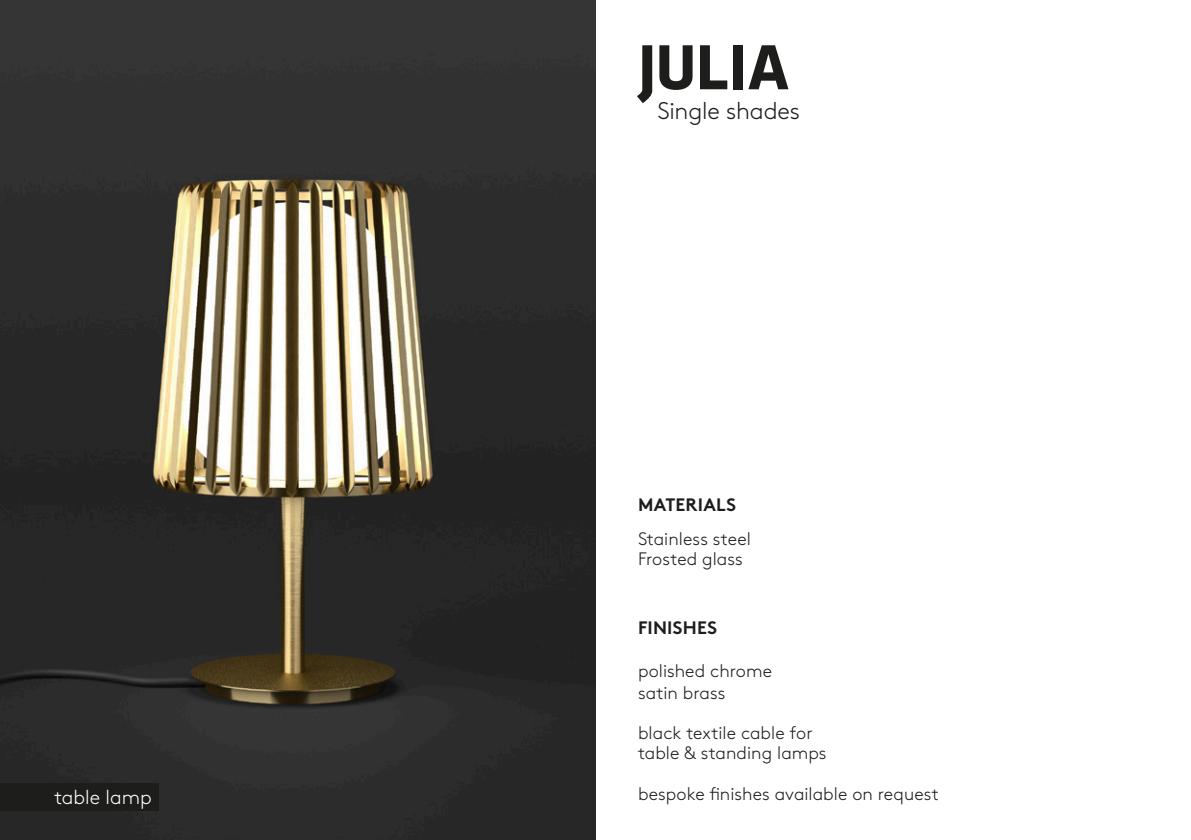
<style>
.page{position:relative;width:1191px;height:840px;background:#fff}
.page>*{position:absolute;margin:0;border:0;box-sizing:border-box;transform-origin:0 0}
.t1{font:700 66px "Klavika";letter-spacing:-.005em;color:#1d1d1b}
.t2{font:300 24px "Brown Pro";letter-spacing:-.005em;color:#1d1d1b}
.t3{font:300 20px "Brown Pro";color:#fff}
.t4{font:300 18px "Brown Pro";letter-spacing:.005em;color:#1d1d1b}
.t5{font:700 18px "Brown Pro";letter-spacing:.015em;color:#1d1d1b}
</style>
<div class="page">
<img style="left:0;top:0;width:595px;height:839px">
<div style="left:0;top:783px;width:159px;height:27px;background:#1d1d1b"></div>
<p class="t3" style="left:54px;top:782px;width:99px">table lamp</p>
<p class="t1" style="left:638px;top:31px;width:153px">JULIA</p>
<p class="t2" style="left:657px;top:93px;width:144px">Single shades</p>
<p class="t5" style="left:638px;top:490px;width:99px">MATERIALS</p>
<p class="t4" style="left:638px;top:525px;width:114px">Stainless steel</p>
<p class="t4" style="left:638px;top:545px;width:106px">Frosted glass</p>
<p class="t5" style="left:638px;top:612px;width:80px">FINISHES</p>
<p class="t4" style="left:638px;top:657px;width:136px">polished chrome</p>
<p class="t4" style="left:638px;top:678px;width:89px">satin brass</p>
<p class="t4" style="left:638px;top:718px;width:176px">black textile cable for</p>
<p class="t4" style="left:638px;top:738px;width:190px">table &amp; standing lamps</p>
<p class="t4" style="left:638px;top:780px;width:302px">bespoke finishes available on request</p>
</div>
